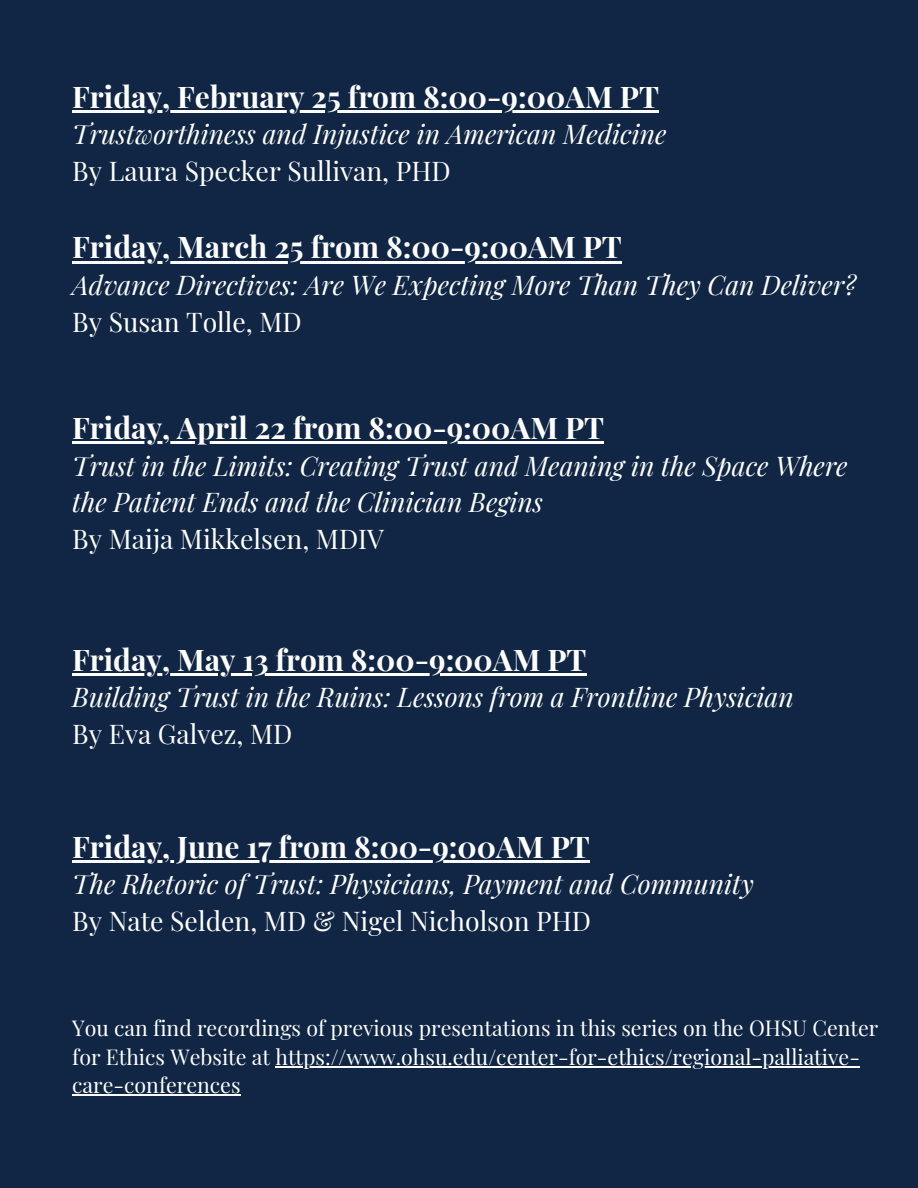
<style>
.page{position:relative;width:918px;height:1188px;background:#102644}
.page>*{position:absolute;margin:0;border:0;box-sizing:border-box;transform-origin:0 0}
.t1{font:700 29.85px "Playfair Display";color:#fff}
.t2{font:italic 26.55px/36.6px "Playfair Display";color:#fff}
.t3{font:26.55px "Playfair Display";color:#fff}
.t4{font:21.3px/28.8px "Playfair Display";color:#fff}
</style>
<div class="page">
<hr style="left:72px;top:110px;width:587px;height:3px;background:#fff">
<hr style="left:72px;top:261px;width:550px;height:2px;background:#fff">
<hr style="left:72px;top:441px;width:532px;height:3px;background:#fff">
<hr style="left:72px;top:673px;width:514px;height:3px;background:#fff">
<hr style="left:72px;top:860px;width:518px;height:3px;background:#fff">
<hr style="left:275px;top:1066px;width:585px;height:1px;background:#fff">
<hr style="left:72px;top:1095px;width:169px;height:1px;background:#fff">
<p class="t1" style="left:72px;top:75px;width:588px">Friday, February 25 from 8:00-9:00AM PT</p>
<p class="t2" style="left:72px;top:115px;width:596px">Trustworthiness and Injustice in American Medicine</p>
<p class="t3" style="left:72px;top:152px;width:380px">By Laura Specker Sullivan, PHD</p>
<p class="t1" style="left:72px;top:226px;width:551px">Friday, March 25 from 8:00-9:00AM PT</p>
<p class="t2" style="left:72px;top:266px;width:785px">Advance Directives: Are We Expecting More Than They Can Deliver?</p>
<p class="t3" style="left:72px;top:303px;width:231px">By Susan Tolle, MD</p>
<p class="t1" style="left:72px;top:407px;width:533px">Friday, April 22 from 8:00-9:00AM PT</p>
<p class="t2" style="left:72px;top:446px;width:777px">Trust in the Limits: Creating Trust and Meaning in the Space Where the Patient Ends and the Clinician Begins</p>
<p class="t3" style="left:72px;top:520px;width:313px">By Maija Mikkelsen, MDIV</p>
<p class="t1" style="left:72px;top:638px;width:516px">Friday, May 13 from 8:00-9:00AM PT</p>
<p class="t2" style="left:72px;top:678px;width:723px">Building Trust in the Ruins: Lessons from a Frontline Physician</p>
<p class="t3" style="left:72px;top:715px;width:222px">By Eva Galvez, MD</p>
<p class="t1" style="left:72px;top:826px;width:519px">Friday, June 17 from 8:00-9:00AM PT</p>
<p class="t2" style="left:72px;top:865px;width:683px">The Rhetoric of Trust: Physicians, Payment and Community</p>
<p class="t3" style="left:72px;top:902px;width:520px">By Nate Selden, MD &amp; Nigel Nicholson PHD</p>
<p class="t4" style="left:72px;top:1013px;width:808px">You can find recordings of previous presentations in this series on the OHSU Center for Ethics Website at https://www.ohsu.edu/center-for-ethics/regional-palliative&shy;care-conferences</p>
</div>
